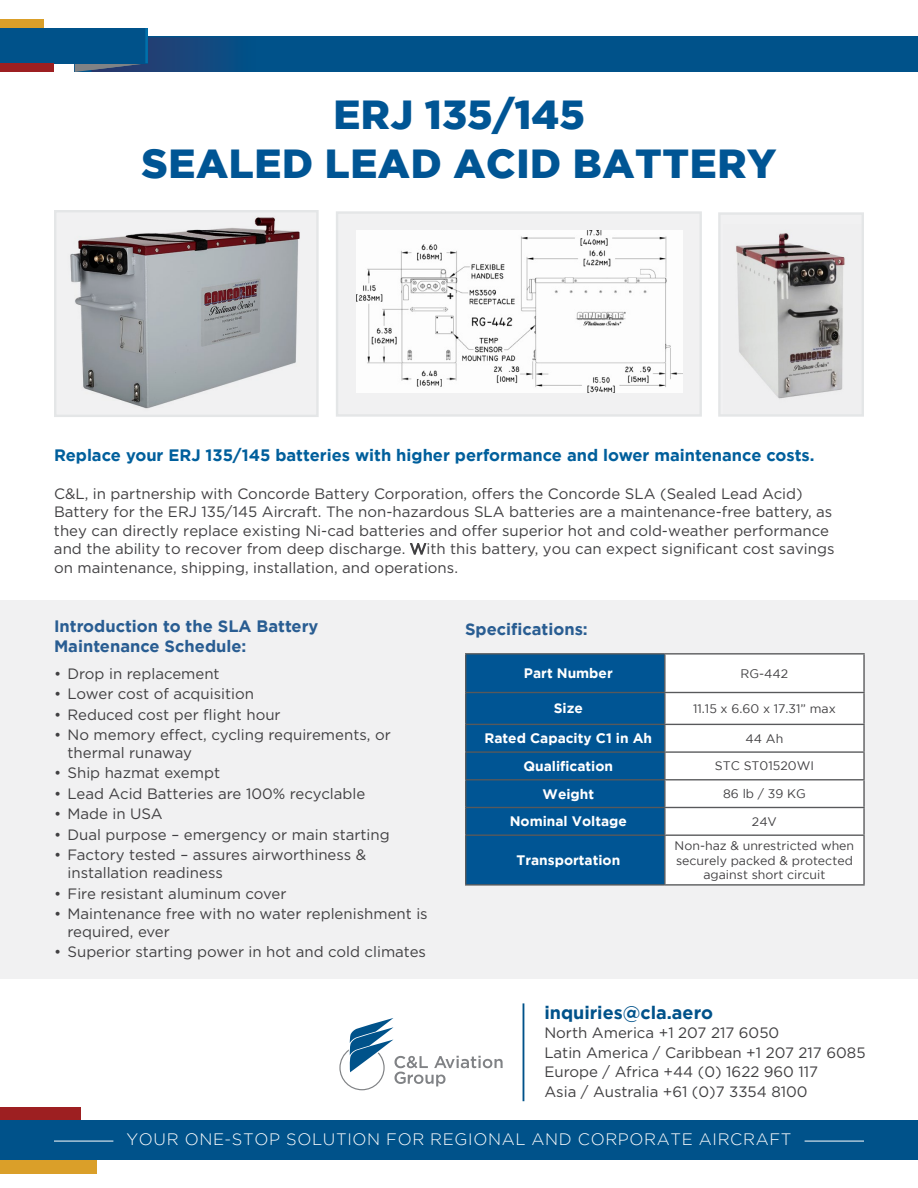
<style>
.page{position:relative;width:918px;height:1188px;background:#fff}
.page>*{position:absolute;margin:0;border:0;box-sizing:border-box;transform-origin:0 0}
.t1{font:900 40.5px "Gotham";letter-spacing:.015em;color:#005594}
.t2{font:700 18px "Gotham";color:#00528a}
.t3{font:700 16.5px "Gotham";color:#005f9c}
.t4{font:700 16.5px/19.8px "Gotham";color:#295d92}
.t5{font:300 16.5px "Gotham";letter-spacing:.04em;color:#fff}
.t6{font:15px/18.5px "Gotham";color:#414042}
.t7{font:700 13.8px "Gotham";color:#fff}
.t8{font:12.3px/14.9px "Gotham";color:#414042;text-align:center}
.s1{font-style:inherit}
</style>
<div class="page">
<div style="left:0;top:600px;width:918px;height:378px;background:#f1f1f2"></div>
<div style="left:0;top:1107px;width:81px;height:29px;background:#9d1f21"></div>
<div style="left:0;top:1146px;width:96px;height:28px;background:#da9f29"></div>
<div style="left:0;top:1120px;width:918px;height:40px;background:#00528a"></div>
<hr style="left:805px;top:1141px;width:59px;height:1px;background:#fff">
<hr style="left:54px;top:1141px;width:59px;height:1px;background:#fff">
<div style="left:75px;top:37px;width:843px;height:35px;background:#00528a"></div>
<div style="left:0;top:28px;width:148px;height:35px;background:#00528a"></div>
<svg style="left:75px;top:28px;width:331px;height:44px"></svg>
<div style="left:0;top:63px;width:53px;height:9px;background:#9d1f21"></div>
<div style="left:0;top:19px;width:43px;height:9px;background:#da9f29"></div>
<svg style="left:339px;top:1018px;width:164px;height:72px"></svg>
<hr style="left:523px;top:1003px;width:1px;height:98px;background:#00528a">
<div style="left:55px;top:211px;width:262px;height:205px;background:#f1f1f2"></div>
<img style="left:70px;top:217px;width:230px;height:192px">
<div style="left:54px;top:210px;width:265px;height:207px;border:2px solid #e4e6e7"></div>
<div style="left:337px;top:213px;width:364px;height:202px;background:#f1f1f2"></div>
<img style="left:357px;top:230px;width:326px;height:162px">
<div style="left:336px;top:211px;width:366px;height:206px;border:2px solid #e4e6e7"></div>
<div style="left:466px;top:655px;width:198px;height:229px;background:#005594"></div>
<div style="left:666px;top:655px;width:197px;height:229px;background:#fff"></div>
<hr style="left:465px;top:653px;width:200px;height:2px;background:#58595b">
<hr style="left:465px;top:655px;width:1px;height:37px;background:#58595b">
<hr style="left:665px;top:653px;width:200px;height:2px;background:#58595b">
<hr style="left:664px;top:655px;width:2px;height:37px;background:#58595b">
<hr style="left:863px;top:655px;width:2px;height:37px;background:#58595b">
<hr style="left:465px;top:692px;width:200px;height:1px;background:#58595b">
<hr style="left:465px;top:693px;width:1px;height:31px;background:#58595b">
<hr style="left:665px;top:692px;width:200px;height:1px;background:#58595b">
<hr style="left:664px;top:693px;width:2px;height:31px;background:#58595b">
<hr style="left:863px;top:693px;width:2px;height:31px;background:#58595b">
<hr style="left:465px;top:724px;width:200px;height:1px;background:#58595b">
<hr style="left:665px;top:724px;width:200px;height:1px;background:#58595b">
<hr style="left:664px;top:725px;width:2px;height:26px;background:#58595b">
<hr style="left:863px;top:725px;width:2px;height:26px;background:#58595b">
<hr style="left:465px;top:751px;width:200px;height:2px;background:#58595b">
<hr style="left:665px;top:751px;width:200px;height:2px;background:#58595b">
<hr style="left:664px;top:753px;width:2px;height:26px;background:#58595b">
<hr style="left:863px;top:753px;width:2px;height:26px;background:#58595b">
<hr style="left:465px;top:779px;width:200px;height:1px;background:#58595b">
<hr style="left:665px;top:779px;width:200px;height:1px;background:#58595b">
<hr style="left:664px;top:780px;width:2px;height:27px;background:#58595b">
<hr style="left:863px;top:780px;width:2px;height:27px;background:#58595b">
<hr style="left:465px;top:807px;width:200px;height:1px;background:#58595b">
<svg style="left:465px;top:725px;width:1px;height:110px"></svg>
<hr style="left:665px;top:807px;width:200px;height:1px;background:#58595b">
<hr style="left:664px;top:808px;width:2px;height:27px;background:#58595b">
<hr style="left:863px;top:808px;width:2px;height:27px;background:#58595b">
<hr style="left:465px;top:835px;width:200px;height:1px;background:#58595b">
<hr style="left:465px;top:836px;width:1px;height:48px;background:#58595b">
<hr style="left:665px;top:835px;width:200px;height:1px;background:#58595b">
<hr style="left:664px;top:836px;width:2px;height:48px;background:#58595b">
<hr style="left:863px;top:836px;width:2px;height:48px;background:#58595b">
<hr style="left:465px;top:884px;width:200px;height:2px;background:#58595b">
<hr style="left:665px;top:884px;width:200px;height:2px;background:#58595b">
<div style="left:719px;top:214px;width:144px;height:201px;background:#f1f1f2"></div>
<img style="left:736px;top:233px;width:109px;height:166px">
<div style="left:718px;top:212px;width:146px;height:205px;border:2px solid #e4e6e7"></div>
<p class="t1" style="left:333px;top:91px;width:253px">ERJ 135/145</p>
<p class="t1" style="left:142px;top:140px;width:636px">SEALED LEAD ACID BATTERY</p>
<p class="t3" style="left:54px;top:446px;width:762px">Replace your ERJ 135/145 batteries with higher performance and lower maintenance costs.</p>
<p class="t6" style="left:54px;top:484px;width:782px">C&amp;L, in partnership with Concorde Battery Corporation, offers the Concorde SLA (Sealed Lead Acid)<br>Battery for the ERJ 135/145 Aircraft. The non-hazardous SLA batteries are a maintenance-free battery, as they can directly replace existing Ni-cad batteries and offer superior hot and cold-weather performance and the ability to recover from deep discharge. <span class="s1">W</span>ith this battery, you can expect significant cost savings on maintenance, shipping, installation, and operations.</p>
<p class="t4" style="left:54px;top:616px;width:266px">Introduction to the SLA Battery<br>Maintenance Schedule:</p>
<p class="t6" style="left:54px;top:664px;width:167px">• Drop in replacement</p>
<p class="t6" style="left:54px;top:684px;width:202px">• Lower cost of acquisition</p>
<p class="t6" style="left:54px;top:705px;width:228px">• Reduced cost per flight hour</p>
<p class="t6" style="left:68px;top:725px;width:325px;line-height:18px;text-indent:-14px">• No memory effect, cycling requirements, or thermal runaway</p>
<p class="t6" style="left:54px;top:764px;width:168px">• Ship hazmat exempt</p>
<p class="t6" style="left:54px;top:784px;width:313px">• Lead Acid Batteries are 100% recyclable</p>
<p class="t6" style="left:54px;top:804px;width:110px">• Made in USA</p>
<p class="t6" style="left:54px;top:825px;width:337px">• Dual purpose – emergency or main starting</p>
<p class="t6" style="left:68px;top:846px;width:300px;line-height:18px;text-indent:-14px">• Factory tested – assures airworthiness &amp; installation readiness</p>
<p class="t6" style="left:54px;top:884px;width:234px">• Fire resistant aluminum cover</p>
<p class="t6" style="left:68px;top:904px;width:362px;line-height:18px;text-indent:-14px">• Maintenance free with no water replenishment is required, ever</p>
<p class="t6" style="left:54px;top:943px;width:374px">• Superior starting power in hot and cold climates</p>
<p class="t4" style="left:465px;top:619px;width:124px">Specifications:</p>
<p class="t7" style="left:524px;top:665px;width:90px">Part Number</p>
<p class="t8" style="left:741px;top:666px;width:49px">RG-442</p>
<p class="t7" style="left:554px;top:701px;width:31px">Size</p>
<p class="t8" style="left:693px;top:701px;width:144px">11.15 x 6.60 x 17.31” max</p>
<p class="t7" style="left:485px;top:730px;width:169px">Rated Capacity C1 in Ah</p>
<p class="t8" style="left:746px;top:731px;width:39px">44 Ah</p>
<p class="t7" style="left:524px;top:758px;width:91px">Qualification</p>
<p class="t8" style="left:715px;top:758px;width:101px">STC ST01520WI</p>
<p class="t7" style="left:543px;top:786px;width:53px">Weight</p>
<p class="t8" style="left:723px;top:786px;width:84px">86 lb / 39 KG</p>
<p class="t7" style="left:510px;top:813px;width:119px">Nominal Voltage</p>
<p class="t8" style="left:752px;top:814px;width:26px">24V</p>
<p class="t7" style="left:516px;top:852px;width:105px">Transportation</p>
<p class="t8" style="left:675px;top:838px;width:181px">Non-haz &amp; unrestricted when securely packed &amp; protected against short circuit</p>
<p class="t2" style="left:544px;top:1002px;width:170px">inquiries@cla.aero</p>
<p class="t6" style="left:544px;top:1024px;width:237px">North America +1 207 217 6050</p>
<p class="t6" style="left:544px;top:1043px;width:323px">Latin America / Caribbean +1 207 217 6085</p>
<p class="t6" style="left:544px;top:1063px;width:275px">Europe / Africa +44 (0) 1622 960 117</p>
<p class="t6" style="left:544px;top:1082px;width:265px">Asia / Australia +61 (0)7 3354 8100</p>
<p class="t5" style="left:126px;top:1130px;width:667px">YOUR ONE-STOP SOLUTION FOR REGIONAL AND CORPORATE AIRCRAFT</p>
</div>
